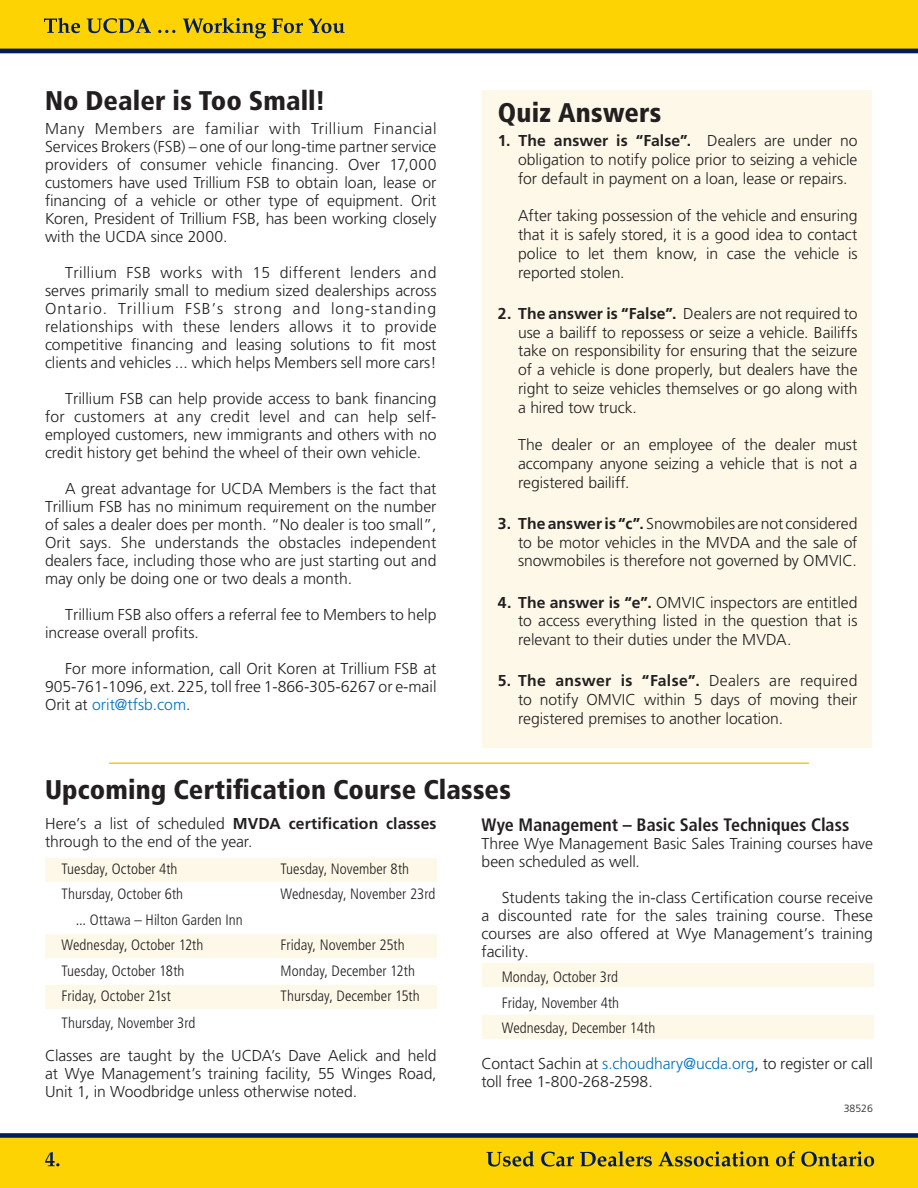
<style>
.page{position:relative;width:918px;height:1188px;background:#fff}
.page>*{position:absolute;margin:0;border:0;box-sizing:border-box;transform-origin:0 0}
.Heads_-_Story{font:900 condensed 27px "Frutiger LT Std";letter-spacing:.005em;color:#231f20}
.Heads_-_Sub{font:700 condensed 18px "Frutiger LT Std";color:#231f20}
.Body_Text{font:300 15.75px/18px "Frutiger LT Std";color:#231f20;text-align:justify}
.Body_Text___Indents{font:300 15.75px/18.8px "Frutiger LT Std";letter-spacing:-.005em;color:#231f20;text-align:justify}
.Body_Text_-_1st_Para{font:300 15.75px/18px "Frutiger LT Std";letter-spacing:-.005em;color:#231f20}
.Wye_Management{font:300 condensed 15px "Frutiger LT Std";color:#231f20}
.Body_Text-2{font:300 condensed 15px "Frutiger LT Std";color:#231f20}
.Body_Text-3{font:300 10.5px "Frutiger LT Std";color:#231f20}
.s1{color:#0072bc}
.s2{font-weight:700}
</style>
<div class="page">
<div style="left:482px;top:90px;width:390px;height:657px;background:#fdf8e8"></div>
<div style="left:0;top:1133px;width:918px;height:55px;background:#fed304"></div>
<div style="left:0;top:0;width:918px;height:53px;background:#fed304"></div>
<svg style="left:45px;top:1152px;width:15px;height:14px"></svg>
<svg style="left:486px;top:1151px;width:388px;height:16px"></svg>
<svg style="left:44px;top:18px;width:301px;height:20px"></svg>
<div style="left:0;top:1133px;width:918px;height:5px;background:#011c5a"></div>
<hr style="left:0;top:49px;width:918px;height:4px;background:#011c5a">
<div style="left:482px;top:1015px;width:392px;height:24px;background:#fdf8e8"></div>
<div style="left:482px;top:963px;width:392px;height:24px;background:#fdf8e8"></div>
<div style="left:45px;top:985px;width:392px;height:24px;background:#fdf8e8"></div>
<div style="left:45px;top:934px;width:392px;height:24px;background:#fdf8e8"></div>
<hr style="left:109px;top:762px;width:700px;height:2px;background:#f3c723">
<div style="left:45px;top:858px;width:392px;height:24px;background:#fdf8e8"></div>
<p class="Heads_-_Story" style="left:45px;top:85px;width:282px">No Dealer is Too Small!</p>
<p class="Body_Text_-_1st_Para" style="left:45px;top:119px;width:393px;text-align:justify">Many Members are familiar with Trillium Financial Services Brokers (FSB) – one of our long-time partner service providers of consumer vehicle financing. Over 17,000 customers have used Trillium FSB to obtain loan, lease or financing of a vehicle or other type of equipment. Orit Koren, President of Trillium FSB, has been working closely with the UCDA since 2000.</p>
<p class="Body_Text" style="left:45px;top:263px;width:393px;text-indent:20px">Trillium FSB works with 15 different lenders and serves primarily small to medium sized dealerships across Ontario. Trillium FSB’s strong and long-standing relationships with these lenders allows it to provide competitive financing and leasing solutions to fit most clients and vehicles ... which helps Members sell more cars!</p>
<p class="Body_Text" style="left:45px;top:389px;width:393px;text-indent:20px">Trillium FSB can help provide access to bank financing for customers at any credit level and can help self&shy;employed customers, new immigrants and others with no credit history get behind the wheel of their own vehicle.</p>
<p class="Body_Text" style="left:45px;top:479px;width:393px;text-indent:20px">A great advantage for UCDA Members is the fact that Trillium FSB has no minimum requirement on the number of sales a dealer does per month. “No dealer is too small”, Orit says. She understands the obstacles independent dealers face, including those who are just starting out and may only be doing one or two deals a month.</p>
<p class="Body_Text" style="left:45px;top:605px;width:393px;text-indent:20px">Trillium FSB also offers a referral fee to Members to help increase overall profits.</p>
<p class="Body_Text" style="left:45px;top:659px;width:393px;text-indent:20px">For more information, call Orit Koren at Trillium FSB at 905-761-1096, ext. 225, toll free 1-866-305-6267 or e-mail Orit at <span class="s1">orit@tfsb.com</span>.</p>
<p class="Heads_-_Story" style="left:498px;top:97px;width:165px">Quiz Answers</p>
<p class="Body_Text___Indents" style="left:518px;top:132px;width:341px;text-indent:-20px"><span class="s2">1. The answer is “False”.</span> Dealers are under no obligation to notify police prior to seizing a vehicle for default in payment on a loan, lease or repairs.</p>
<p class="Body_Text___Indents" style="left:518px;top:207px;width:341px">After taking possession of the vehicle and ensuring that it is safely stored, it is a good idea to contact police to let them know, in case the vehicle is reported stolen.</p>
<p class="Body_Text___Indents" style="left:518px;top:304px;width:341px;text-indent:-20px"><span class="s2">2. The answer is “False”.</span> Dealers are not required to use a bailiff to repossess or seize a vehicle. Bailiffs take on responsibility for ensuring that the seizure of a vehicle is done properly, but dealers have the right to seize vehicles themselves or go along with a hired tow truck.</p>
<p class="Body_Text___Indents" style="left:518px;top:436px;width:341px">The dealer or an employee of the dealer must accompany anyone seizing a vehicle that is not a registered bailiff.</p>
<p class="Body_Text___Indents" style="left:518px;top:514px;width:341px;text-indent:-20px"><span class="s2">3. The answer is “c”.</span> Snowmobiles are not considered to be motor vehicles in the MVDA and the sale of snowmobiles is therefore not governed by OMVIC.</p>
<p class="Body_Text___Indents" style="left:518px;top:593px;width:341px;text-indent:-20px"><span class="s2">4. The answer is “e”.</span> OMVIC inspectors are entitled to access everything listed in the question that is relevant to their duties under the MVDA.</p>
<p class="Body_Text___Indents" style="left:518px;top:672px;width:341px;text-indent:-20px"><span class="s2">5. The answer is “False”.</span> Dealers are required to notify OMVIC within 5 days of moving their registered premises to another location.</p>
<p class="Heads_-_Story" style="left:45px;top:774px;width:467px">Upcoming Certification Course Classes</p>
<p class="Body_Text_-_1st_Para" style="left:45px;top:815px;width:393px">Here’s a list of scheduled <span class="s2">MVDA certification classes </span>through to the end of the year.</p>
<p class="Wye_Management" style="left:62px;top:860px;width:117px">Tuesday, October 4th</p>
<p class="Wye_Management" style="left:281px;top:860px;width:130px">Tuesday, November 8th</p>
<p class="Wye_Management" style="left:62px;top:886px;width:123px">Thursday, October 6th</p>
<p class="Wye_Management" style="left:281px;top:886px;width:156px">Wednesday, November 23rd</p>
<p class="Wye_Management" style="left:76px;top:911px;width:168px">... Ottawa – Hilton Garden Inn</p>
<p class="Wye_Management" style="left:62px;top:937px;width:143px">Wednesday, October 12th</p>
<p class="Wye_Management" style="left:281px;top:937px;width:126px">Friday, November 25th</p>
<p class="Wye_Management" style="left:62px;top:962px;width:124px">Tuesday, October 18th</p>
<p class="Wye_Management" style="left:281px;top:962px;width:136px">Monday, December 12th</p>
<p class="Wye_Management" style="left:62px;top:988px;width:111px">Friday, October 21st</p>
<p class="Wye_Management" style="left:281px;top:988px;width:141px">Thursday, December 15th</p>
<p class="Wye_Management" style="left:62px;top:1015px;width:135px">Thursday, November 3rd</p>
<p class="Body_Text_-_1st_Para" style="left:45px;top:1047px;width:393px;text-align:justify">Classes are taught by the UCDA’s Dave Aelick and held at Wye Management’s training facility, 55 Winges Road, Unit 1, in Woodbridge unless otherwise noted.</p>
<p class="Heads_-_Sub" style="left:482px;top:814px;width:369px">Wye Management – Basic Sales Techniques Class</p>
<p class="Body_Text_-_1st_Para" style="left:482px;top:834px;width:393px">Three Wye Management Basic Sales Training courses have been scheduled as well.</p>
<p class="Body_Text" style="left:482px;top:888px;width:393px;text-indent:20px">Students taking the in-class Certification course receive a discounted rate for the sales training course. These courses are also offered at Wye Management’s training facility.</p>
<p class="Body_Text-2" style="left:502px;top:968px;width:118px">Monday, October 3rd</p>
<p class="Body_Text-2" style="left:502px;top:994px;width:119px">Friday, November 4th</p>
<p class="Body_Text-2" style="left:502px;top:1019px;width:155px">Wednesday, December 14th</p>
<p class="Body_Text_-_1st_Para" style="left:482px;top:1055px;width:393px">Contact Sachin at <span class="s1">s.choudhary@ucda.org</span>, to register or call toll free 1-800-268-2598.</p>
<p class="Body_Text-3" style="left:844px;top:1102px;width:31px">38526</p>
</div>
